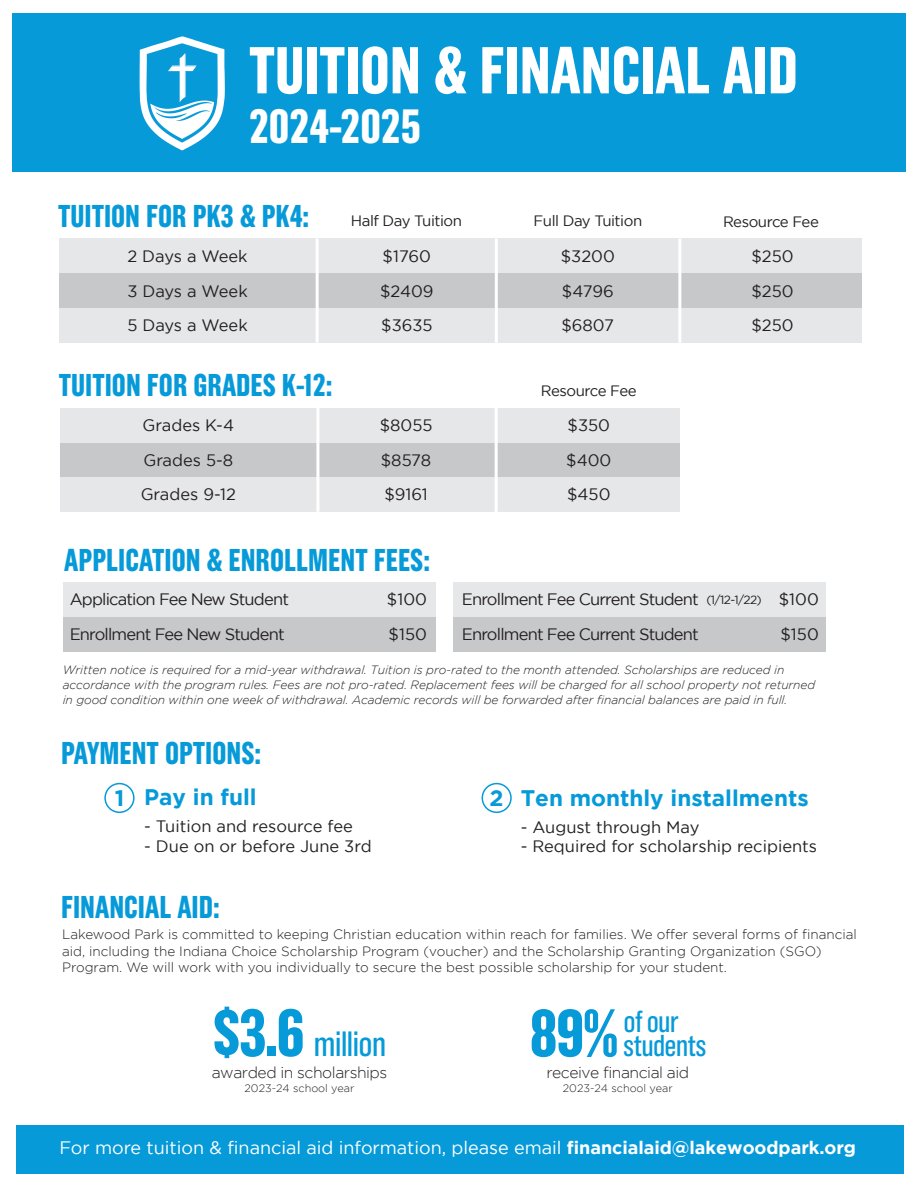
<style>
.page{position:relative;width:918px;height:1188px;background:#fff}
.page>*{position:absolute;margin:0;border:0;box-sizing:border-box;transform-origin:0 0}
.t1{font:700 66px "Grotzec Head Condensed";color:#fff}
.t2{font:700 48px "Grotzec Head Condensed";color:#fff}
.t3{font:35.1px "Grotzec Head Condensed";letter-spacing:-.03em;color:#069ad9}
.t4{font:700 31.5px "Grotzec Head Condensed";color:#069ad9}
.t5{font:30.15px "Grotzec Head Condensed";letter-spacing:-.03em;color:#069ad9}
.t6{font:700 22.5px "Gotham";color:#069ad9}
.t7{font:18px "Gotham";color:#fff}
.t8{font:16.5px/34.5px "Gotham";letter-spacing:-.01em;color:#231f20;text-align:justify}
.t9{font:16.5px/34.5px "Gotham";letter-spacing:-.05em;color:#231f20}
.t10{font:300 15.75px "Gotham";letter-spacing:-.03em;color:#231f20}
.t11{font:15px "Gotham";letter-spacing:-.03em;color:#231f20}
.t12{font:300 13.5px/16.5px "Gotham";color:#231f20}
.t13{font:italic 300 12px/15px "Gotham";letter-spacing:-.005em;color:#231f20}
.t14{font:300 10.95px "Gotham";color:#231f20}
.s1{font-size:12px}
.s2{font-weight:700;font-size:66.45px}
.s3{font-weight:700}
</style>
<div class="page">
<div style="left:16px;top:1125px;width:887px;height:49px;background:#069ad9"></div>
<div style="left:60px;top:239px;width:802px;height:34px;background:#e6e7e9"></div>
<div style="left:60px;top:308px;width:802px;height:35px;background:#e6e7e9"></div>
<div style="left:60px;top:273px;width:802px;height:35px;background:#c7c8ca"></div>
<div style="left:60px;top:477px;width:620px;height:35px;background:#e6e7e9"></div>
<div style="left:60px;top:442px;width:620px;height:35px;background:#c7c8ca"></div>
<div style="left:63px;top:583px;width:372px;height:34px;background:#e6e7e9"></div>
<div style="left:63px;top:617px;width:372px;height:35px;background:#c7c8ca"></div>
<div style="left:454px;top:583px;width:372px;height:34px;background:#e6e7e9"></div>
<div style="left:454px;top:617px;width:372px;height:35px;background:#c7c8ca"></div>
<div style="left:12px;top:13px;width:894px;height:158px;background:#069ad9"></div>
<img style="left:139px;top:36px;width:86px;height:115px">
<div style="left:104px;top:783px;width:31px;height:30px;border:2px solid #069ad9;border-radius:50%"></div>
<div style="left:482px;top:783px;width:30px;height:30px;border:2px solid #069ad9;border-radius:50%"></div>
<hr style="left:316px;top:239px;width:3px;height:104px;background:#fff">
<hr style="left:495px;top:239px;width:3px;height:104px;background:#fff">
<hr style="left:678px;top:239px;width:3px;height:104px;background:#fff">
<div style="left:60px;top:408px;width:620px;height:34px;background:#e6e7e9"></div>
<hr style="left:316px;top:408px;width:3px;height:104px;background:#fff">
<hr style="left:495px;top:408px;width:3px;height:104px;background:#fff">
<h1 class="t1" style="left:249px;top:33px;width:550px">TUITION &amp; FINANCIAL AID</h1>
<h2 class="t2" style="left:249px;top:99px;width:173px">2024-2025</h2>
<h3 class="t4" style="left:58px;top:198px;width:253px">TUITION FOR PK3 &amp; PK4:</h3>
<p class="t11" style="left:351px;top:213px;width:113px">Half Day Tuition</p>
<p class="t11" style="left:534px;top:213px;width:110px">Full Day Tuition</p>
<p class="t11" style="left:723px;top:213px;width:97px">Resource Fee</p>
<h3 class="t8" style="left:127px;top:239px;width:122px">2 Days a Week 3 Days a Week 5 Days a Week</h3>
<h3 class="t8" style="left:380px;top:239px;width:55px;text-align:left">$1760 $2409 $3635</h3>
<h3 class="t8" style="left:561px;top:239px;width:56px">$3200 $4796 $6807</h3>
<h3 class="t8" style="left:751px;top:239px;width:44px">$250 $250 $250</h3>
<h3 class="t4" style="left:59px;top:367px;width:275px">TUITION FOR GRADES K-12:</h3>
<p class="t11" style="left:541px;top:382px;width:97px">Resource Fee</p>
<h3 class="t8" style="left:141px;top:408px;width:97px;text-align:left">Grades K-4<br>Grades 5-8<br>Grades 9-12</h3>
<h3 class="t8" style="left:380px;top:408px;width:54px">$8055 $8578 $9161</h3>
<h3 class="t8" style="left:566px;top:408px;width:47px">$350 $400 $450</h3>
<h3 class="t4" style="left:64px;top:542px;width:367px">APPLICATION &amp; ENROLLMENT FEES:</h3>
<h3 class="t8" style="left:387px;top:582px;width:41px">$100 $150</h3>
<h3 class="t9" style="left:70px;top:582px;width:221px">Application Fee New Student<br>Enrollment Fee New Student</h3>
<h3 class="t9" style="left:462px;top:582px;width:301px">Enrollment Fee Current Student <span class="s1">(1/12-1/22)<br></span>Enrollment Fee Current Student</h3>
<h3 class="t8" style="left:779px;top:582px;width:41px">$100 $150</h3>
<p class="t13" style="left:63px;top:662px;width:754px">Written notice is required for a mid-year withdrawal. Tuition is pro-rated to the month attended. Scholarships are reduced in accordance with the program rules. Fees are not pro-rated. Replacement fees will be charged for all school property not returned in good condition within one week of withdrawal. Academic records will be forwarded after financial balances are paid in full.</p>
<h3 class="t4" style="left:61px;top:735px;width:202px">PAYMENT OPTIONS:</h3>
<h3 class="t6" style="left:115px;top:785px;width:11px">1</h3>
<h3 class="t6" style="left:144px;top:784px;width:114px">Pay in full</h3>
<h3 class="t8" style="left:144px;top:809px;width:210px">- Tuition and resource fee</h3>
<h3 class="t8" style="left:144px;top:828px;width:229px">- Due on or before June 3rd</h3>
<h3 class="t4" style="left:61px;top:889px;width:160px">FINANCIAL AID:</h3>
<h3 class="t6" style="left:490px;top:785px;width:16px">2</h3>
<h3 class="t6" style="left:521px;top:785px;width:290px">Ten monthly installments</h3>
<h3 class="t8" style="left:521px;top:809px;width:180px">- August through May</h3>
<h3 class="t8" style="left:521px;top:829px;width:298px">- Required for scholarship recipients</h3>
<p class="t12" style="left:62px;top:926px;width:796px">Lakewood Park is committed to keeping Christian education within reach for families. We offer several forms of financial aid, including the Indiana Choice Scholarship Program (voucher) and the Scholarship Granting Organization (SGO)<br>Program. We will work with you individually to secure the best possible scholarship for your student.</p>
<h3 class="t3" style="left:213px;top:1024px;width:175px"><span class="s2">$3.6</span> million</h3>
<h3 class="t10" style="left:212px;top:1064px;width:177px">awarded in scholarships</h3>
<p class="t14" style="left:245px;top:1082px;width:112px">2023-24 school year</p>
<h3 class="t5" style="left:529px;top:1029px;width:179px"><span class="s2">89%</span> students</h3>
<h3 class="t10" style="left:546px;top:1064px;width:144px">receive financial aid</h3>
<p class="t14" style="left:563px;top:1083px;width:112px">2023-24 school year</p>
<h3 class="t5" style="left:624px;top:1005px;width:57px">of our</h3>
<h3 class="t7" style="left:59px;top:1138px;width:798px">For more tuition &amp; financial aid information, please email <span class="s3">financialaid@lakewoodpark.org</span></h3>
</div>
